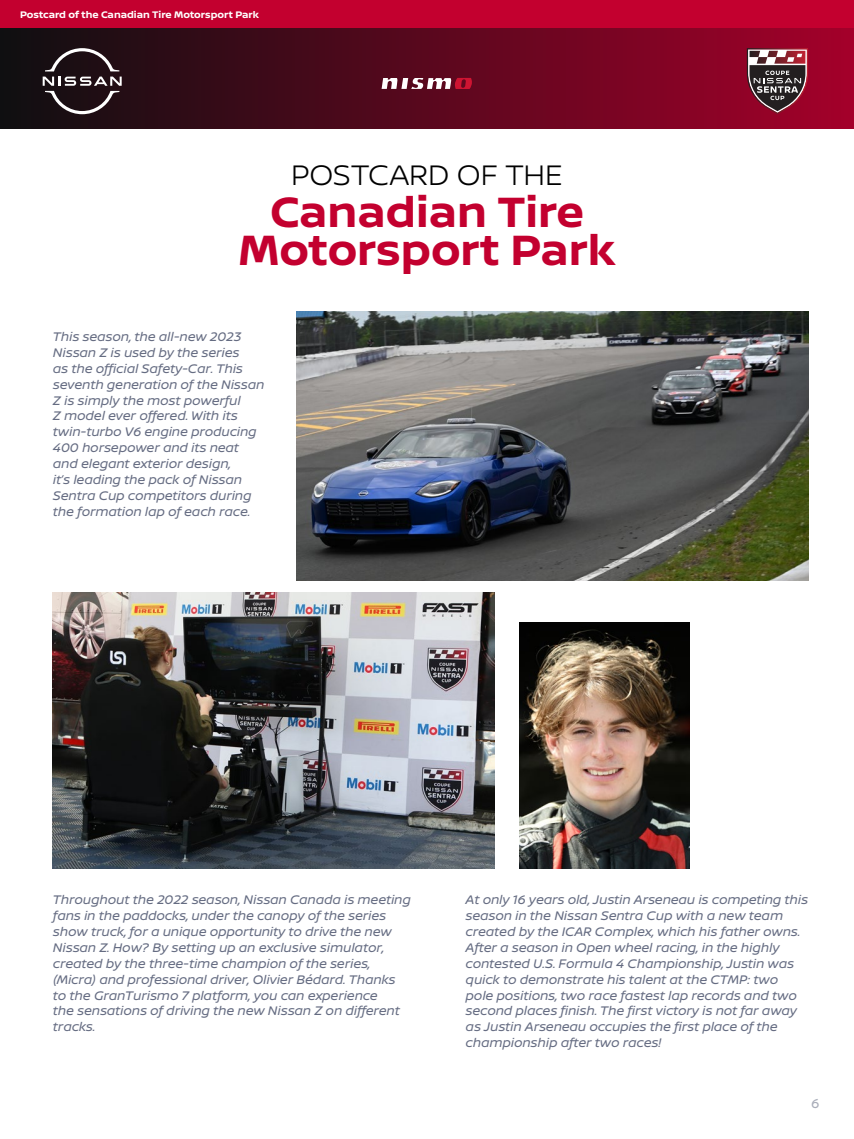
<style>
.page{position:relative;width:854px;height:1139px;background:#fff}
.page>*{position:absolute;margin:0;border:0;box-sizing:border-box;transform-origin:0 0}
.S-titre_rouge{font:700 45px/37.5px "Nissan Brand";color:#c3002f;text-align:center}
.Titre{font:300 30px "Nissan Brand";color:#000}
.t1{font:13.88px "Nissan Brand";color:#a9adb9}
.Légende_photo{font:italic 13.25px/15.9px "Nissan Brand";color:#656c82}
.Ancre_de_texte__debu{font:700 10.12px "Nissan Brand";color:#fff}
</style>
<div class="page">
<div style="left:0;top:27px;width:853px;height:101px;background:linear-gradient(to right,#0f1011,#a4002a)"></div>
<div style="left:0;top:0;width:853px;height:27px;background:#c3002f"></div>
<img style="left:297px;top:311px;width:510px;height:269px">
<img style="left:53px;top:592px;width:441px;height:276px">
<img style="left:519px;top:622px;width:170px;height:246px">
<svg style="left:45px;top:48px;width:74px;height:23px;background:#3f3237"></svg>
<svg style="left:43px;top:77px;width:79px;height:37px;background:#493d41"></svg>
<svg style="left:746px;top:48px;width:61px;height:66px;background:#784c56"></svg>
<svg style="left:381px;top:78px;width:91px;height:11px"></svg>
<p class="Ancre_de_texte__debu" style="left:20px;top:7px;width:240px">Postcard of the Canadian Tire Motorsport Park</p>
<p class="Titre" style="left:291px;top:153px;width:273px">POSTCARD OF THE</p>
<p class="S-titre_rouge" style="left:238px;top:191px;width:378px">Canadian Tire<br>Motorsport Park</p>
<p class="Légende_photo" style="left:53px;top:328px;width:213px">This season, the all-new 2023<br>Nissan Z is used by the series<br>as the official Safety-Car. This seventh generation of the Nissan<br>Z is simply the most powerful<br>Z model ever offered. With its twin-turbo V6 engine producing<br>400 horsepower and its neat and elegant exterior design,<br>it’s leading the pack of Nissan<br>Sentra Cup competitors during the formation lap of each race.</p>
<p class="Légende_photo" style="left:53px;top:891px;width:359px">Throughout the 2022 season, Nissan Canada is meeting fans in the paddocks, under the canopy of the series show truck, for a unique opportunity to drive the new Nissan Z. How? By setting up an exclusive simulator, created by the three-time champion of the series, (Micra) and professional driver, Olivier Bédard. Thanks to the GranTurismo 7 platform, you can experience<br>the sensations of driving the new Nissan Z on different tracks.</p>
<p class="Légende_photo" style="left:465px;top:891px;width:344px">At only 16 years old, Justin Arseneau is competing this season in the Nissan Sentra Cup with a new team created by the ICAR Complex, which his father owns.<br>After a season in Open wheel racing, in the highly contested U.S. Formula 4 Championship, Justin was quick to demonstrate his talent at the CTMP: two pole positions, two race fastest lap records and two second places finish. The first victory is not far away as Justin Arseneau occupies the first place of the championship after two races!</p>
<p class="t1" style="left:810px;top:1092px;width:10px">6</p>
</div>
